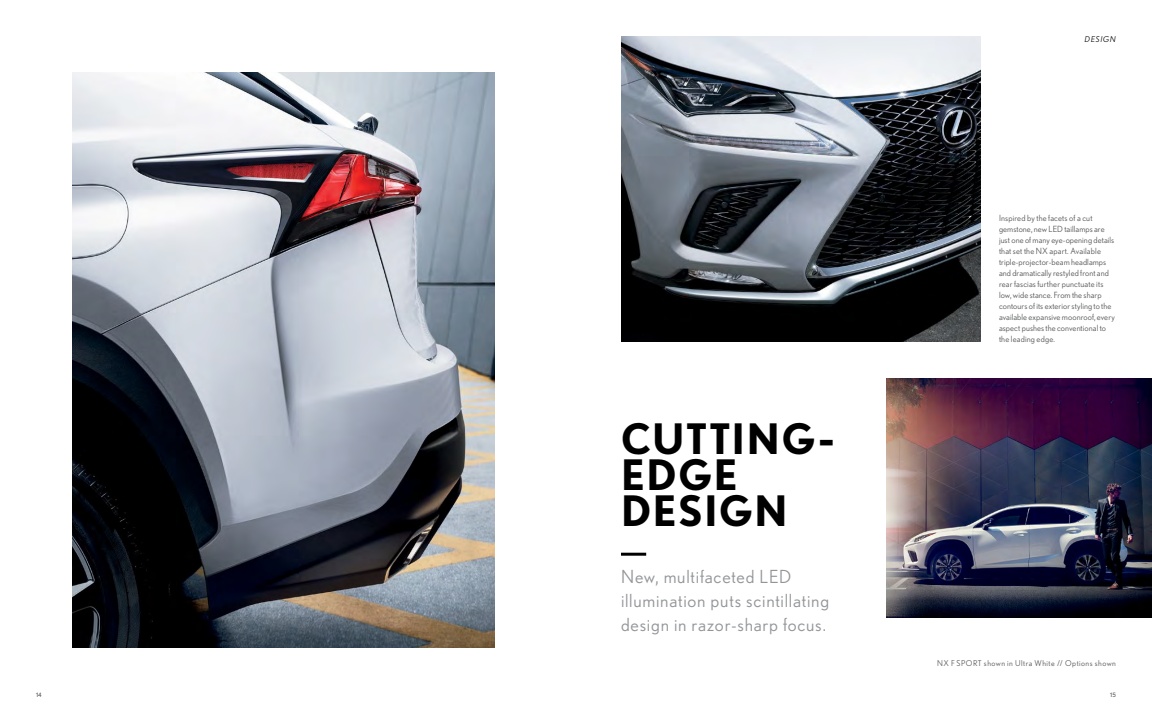
<style>
.page{position:relative;width:1152px;height:720px;background:#fff}
.page>*{position:absolute;margin:0;border:0;box-sizing:border-box;transform-origin:0 0}
._1a__Pillar_Headline{font:700 42px/36px "Nobel";letter-spacing:.04em;color:#000}
._1a__Pillar_Subhead{font:18px/24px "Nobel";letter-spacing:.04em;color:#939598}
._1d__Body_Copy{font:8.5px/11px "Nobel";letter-spacing:.01em;color:#58595b}
._1g__Cutline{font:8px "Nobel";letter-spacing:.06em;color:#58595b}
._1e__Section_Headine{font:italic 8px "Nobel";letter-spacing:.1em;color:#000}
.t1{font:6px "Nobel";color:#58595b}
</style>
<div class="page">
<img style="left:621px;top:36px;width:360px;height:306px">
<img style="left:886px;top:378px;width:266px;height:239px">
<img style="left:72px;top:72px;width:423px;height:576px">
<hr style="left:621px;top:553px;width:25px;height:3px;background:#000">
<p class="_1e__Section_Headine" style="left:1085px;top:34px;width:33px">DESIGN</p>
<p class="_1a__Pillar_Headline" style="left:621px;top:420px;width:215px">CUTTING-<br>EDGE<br>DESIGN</p>
<p class="_1a__Pillar_Subhead" style="left:621px;top:565px;width:210px">New, multifaceted LED illumination puts scintillating design in razor-sharp focus.</p>
<p class="_1d__Body_Copy" style="left:999px;top:212px;width:117px">Inspired by the facets of a cut gemstone, new LED taillamps are just one of many eye-opening details that set the NX apart. Available triple-projector-beam headlamps and dramatically restyled front and rear fascias further punctuate its low, wide stance. From the sharp contours of its exterior styling to the available expansive moonroof, every aspect pushes the conventional to the leading edge.</p>
<p class="_1g__Cutline" style="left:937px;top:659px;width:180px">NX F SPORT shown in Ultra White // Options shown</p>
<p class="t1" style="left:36px;top:692px;width:7px">14</p>
<p class="t1" style="left:1110px;top:692px;width:7px">15</p>
</div>
